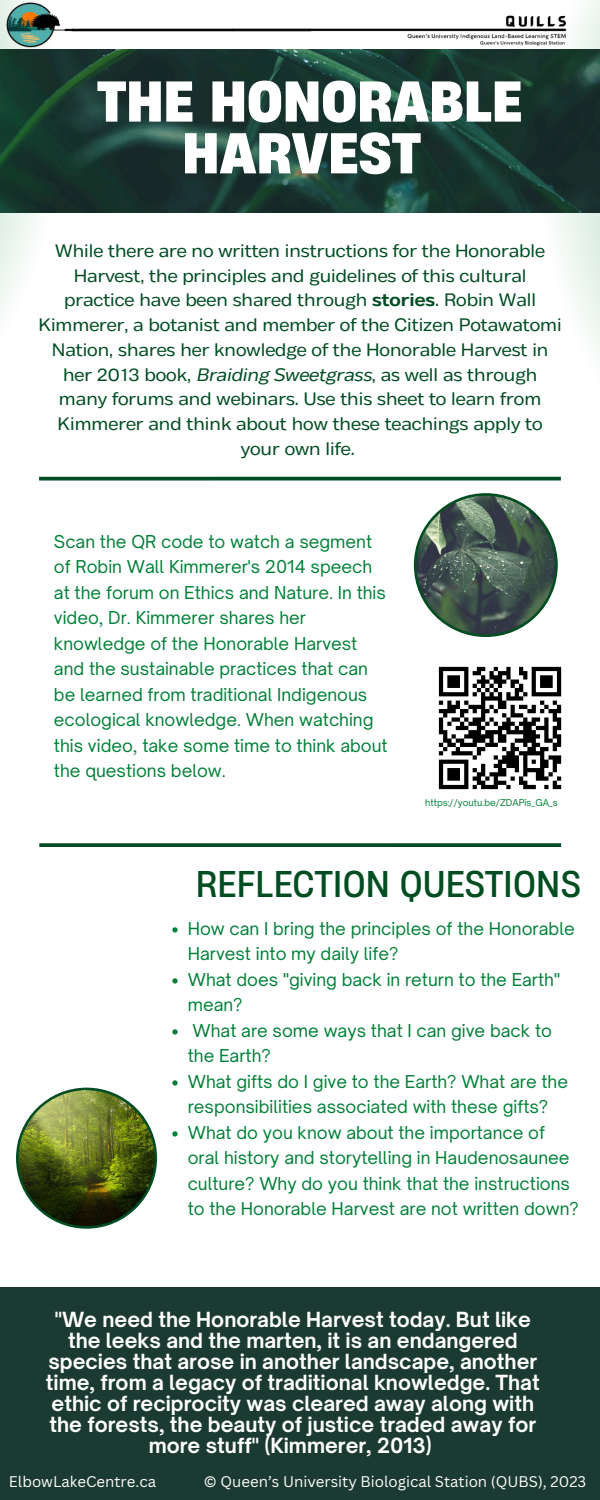
<style>
.page{position:relative;width:600px;height:1500px;background:#fff}
.page>*{position:absolute;margin:0;border:0;box-sizing:border-box;transform-origin:0 0}
.t1{font:700 54px/51.8px "Heading Now 66";color:#fff;text-align:center}
.t2{font:35px "Heading Now 64";color:#014d22}
.t3{font:700 20px/21px "Open Sauce One";color:#fff;text-align:center}
.t4{font:18px/24.8px "Body Text Fit";color:#014d22;text-align:center}
.t5{font:17px/25.5px "Open Sauce One";color:#008037}
.t6{font:15px "Canva Sans";color:#fff}
.t7{font:9.1px "Open Sauce One";color:#008037}
.s1{font-weight:700}
.s2{font-style:italic}
</style>
<div class="page">
<svg style="left:499px;top:0;width:101px;height:477px"></svg>
<div style="left:0;top:1287px;width:600px;height:213px;background:#1b3a32"></div>
<svg style="left:39px;top:843px;width:522px;height:4px;background:#10582f"></svg>
<svg style="left:102px;top:477px;width:459px;height:4px;background:#1f623c"></svg>
<img style="left:102px;top:50px;width:498px;height:163px">
<svg style="left:414px;top:493px;width:144px;height:144px"></svg>
<svg style="left:0;top:0;width:102px;height:481px"></svg>
<svg style="left:439px;top:667px;width:122px;height:122px"></svg>
<img style="left:16px;top:1088px;width:141px;height:141px">
<svg style="left:172px;top:927px;width:6px;height:6px"></svg>
<svg style="left:172px;top:978px;width:6px;height:6px"></svg>
<svg style="left:172px;top:1029px;width:6px;height:6px"></svg>
<svg style="left:172px;top:1080px;width:6px;height:6px"></svg>
<svg style="left:172px;top:1131px;width:6px;height:6px"></svg>
<img style="left:2px;top:0;width:596px;height:50px">
<h1 class="t1" style="left:97px;top:74px;width:427px">THE HONORABLE<br>HARVEST</h1>
<p class="t4" style="left:38px;top:238px;width:525px">While there are no written instructions for the Honorable Harvest, the principles and guidelines of this cultural practice have been shared through <span class="s1">stories</span>. Robin Wall Kimmerer, a botanist and member of the Citizen Potawatomi Nation, shares her knowledge of the Honorable Harvest in her 2013 book, <span class="s2">Braiding Sweetgrass</span>, as well as through many forums and webinars. Use this sheet to learn from Kimmerer and think about how these teachings apply to your own life.</p>
<p class="t5" style="left:54px;top:528px;width:335px">Scan the QR code to watch a segment of Robin Wall Kimmerer's 2014 speech at the forum on Ethics and Nature. In this video, Dr. Kimmerer shares her knowledge of the Honorable Harvest and the sustainable practices that can be learned from traditional Indigenous ecological knowledge. When watching this video, take some time to think about the questions below.</p>
<p class="t7" style="left:425px;top:797px;width:134px">https://youtu.be/ZDAPis_GA_s</p>
<h2 class="t2" style="left:196px;top:859px;width:387px">REFLECTION QUESTIONS</h2>
<p class="t5" style="left:188px;top:915px;width:393px">How can I bring the principles of the Honorable Harvest into my daily life?<br>What does "giving back in return to the Earth" mean?<br>What are some ways that I can give back to<br>the Earth?<br>What gifts do I give to the Earth? What are the responsibilities associated with these gifts?<br>What do you know about the importance of oral history and storytelling in Haudenosaunee culture? Why do you think that the instructions to the Honorable Harvest are not written down?</p>
<p class="t3" style="left:46px;top:1308px;width:495px">"We need the Honorable Harvest today. But like the leeks and the marten, it is an endangered species that arose in another landscape, another time, from a legacy of traditional knowledge. That ethic of reciprocity was cleared away along with the forests, the beauty of justice traded away for more stuff" (Kimmerer, 2013)</p>
<p class="t6" style="left:9px;top:1473px;width:149px">ElbowLakeCentre.ca</p>
<p class="t6" style="left:204px;top:1473px;width:384px">© Queen’s University Biological Station (QUBS), 2023</p>
</div>
